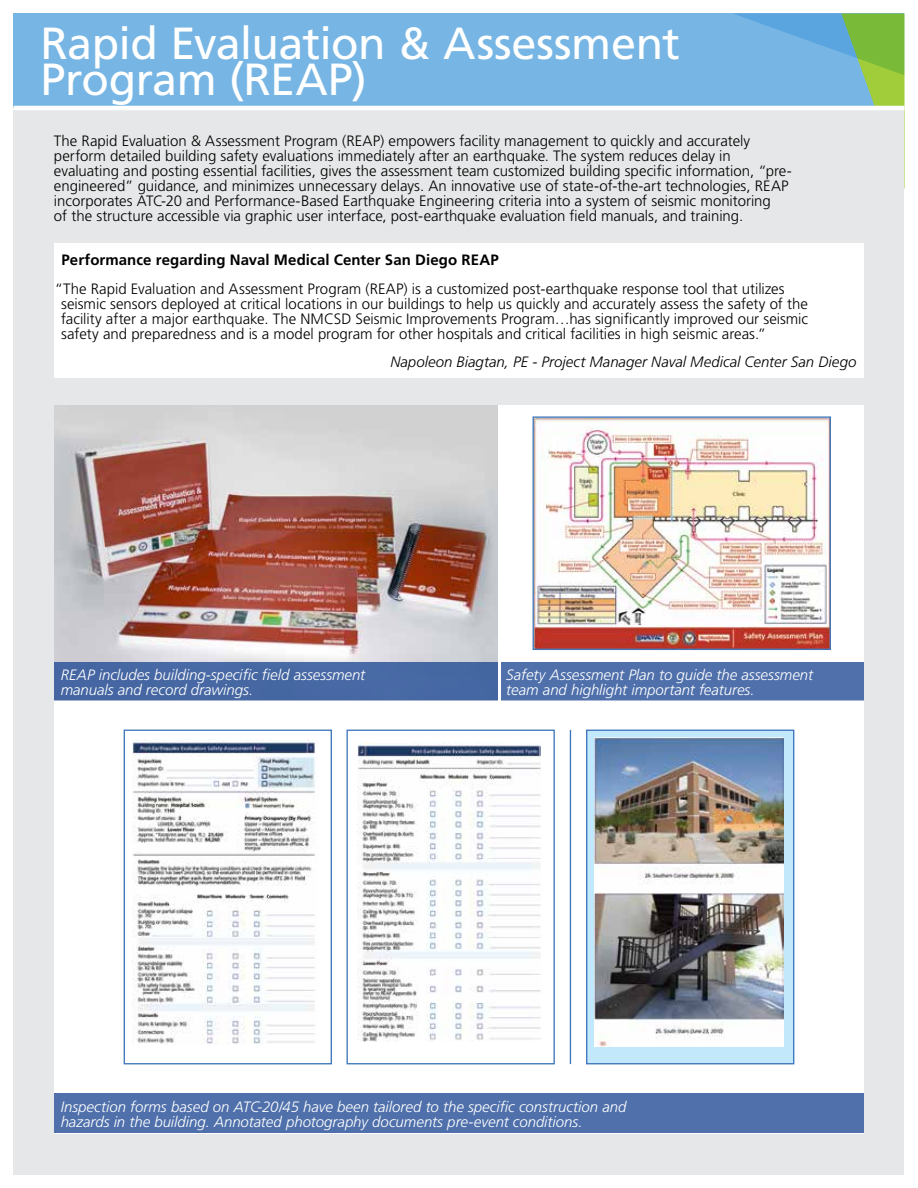
<style>
.page{position:relative;width:918px;height:1188px;background:#fff}
.page>*{position:absolute;margin:0;border:0;box-sizing:border-box;transform-origin:0 0}
.t1{font:45px/36px "Frutiger LT Std";letter-spacing:-.015em;color:#fff}
.t2{font:300 15px/15px "Frutiger LT Std";color:#000}
.t3{font:italic 300 15px/15px "Frutiger LT Std";color:#fff}
.t4{font:italic 300 15px "Frutiger LT Std";color:#000}
.t5{font:700 15px "Frutiger LT Std";letter-spacing:.005em;color:#000}
</style>
<div class="page">
<div style="left:14px;top:14px;width:890px;height:94px;background:#77b6e4"></div>
<div style="left:14px;top:108px;width:890px;height:1066px;background:#e6e7e8"></div>
<svg style="left:733px;top:14px;width:171px;height:92px"></svg>
<hr style="left:14px;top:106px;width:890px;height:4px;background:#fff">
<div style="left:54px;top:702px;width:810px;height:431px;background:#fff"></div>
<div style="left:500px;top:405px;width:364px;height:297px;background:#fff"></div>
<img style="left:54px;top:405px;width:444px;height:257px">
<img style="left:535px;top:418px;width:294px;height:230px">
<div style="left:533px;top:416px;width:298px;height:234px;border:1px solid #3d74ba"></div>
<hr style="left:570px;top:730px;width:1px;height:334px;background:#3d74ba">
<img style="left:133px;top:739px;width:182px;height:306px">
<div style="left:124px;top:730px;width:208px;height:334px;border:1px solid #3d74ba"></div>
<img style="left:358px;top:743px;width:182px;height:299px">
<div style="left:347px;top:730px;width:208px;height:334px;border:1px solid #3d74ba"></div>
<div style="left:587px;top:730px;width:207px;height:334px;background:#c2e8fb"></div>
<img style="left:594px;top:738px;width:189px;height:308px">
<div style="left:586px;top:730px;width:208px;height:334px;border:1px solid #3d74ba"></div>
<div style="left:54px;top:662px;width:446px;height:40px;background:#4668a3"></div>
<div style="left:500px;top:662px;width:364px;height:40px;background:#4f70ab"></div>
<div style="left:54px;top:1094px;width:810px;height:39px;background:#4f70ab"></div>
<div style="left:54px;top:243px;width:810px;height:135px;background:#fff"></div>
<svg style="left:54px;top:700px;width:810px;height:2px;background:#d1d9e8"></svg>
<hr style="left:498px;top:405px;width:3px;height:297px;background:#fff">
<h1 class="t1" style="left:40px;top:25px;width:641px">Rapid Evaluation &amp; Assessment<br>Program (REAP)</h1>
<p class="t2" style="left:54px;top:134px;width:739px">The Rapid Evaluation &amp; Assessment Program (REAP) empowers facility management to quickly and accurately perform detailed building safety evaluations immediately after an earthquake. The system reduces delay in evaluating and posting essential facilities, gives the assessment team customized building specific information, “pre&shy;engineered” guidance, and minimizes unnecessary delays. An innovative use of state-of-the-art technologies, REAP incorporates ATC-20 and Performance-Based Earthquake Engineering criteria into a system of seismic monitoring<br>of the structure accessible via graphic user interface, post-earthquake evaluation field manuals, and training.</p>
<p class="t5" style="left:62px;top:251px;width:439px">Performance regarding Naval Medical Center San Diego REAP</p>
<p class="t2" style="left:61px;top:281px;width:749px;text-indent:-6px">“The Rapid Evaluation and Assessment Program (REAP) is a customized post-earthquake response tool that utilizes seismic sensors deployed at critical locations in our buildings to help us quickly and accurately assess the safety of the facility after a major earthquake. The NMCSD Seismic Improvements Program…has significantly improved our seismic safety and preparedness and is a model program for other hospitals and critical facilities in high seismic areas.”</p>
<p class="t4" style="left:390px;top:353px;width:468px">Napoleon Biagtan, PE - Project Manager Naval Medical Center San Diego</p>
<p class="t3" style="left:61px;top:668px;width:306px">REAP includes building-specific field assessment manuals and record drawings.</p>
<p class="t3" style="left:506px;top:668px;width:308px">Safety Assessment Plan to guide the assessment team and highlight important features.</p>
<p class="t3" style="left:61px;top:1099px;width:567px">Inspection forms based on ATC-20/45 have been tailored to the specific construction and hazards in the building. Annotated photography documents pre-event conditions.</p>
</div>
